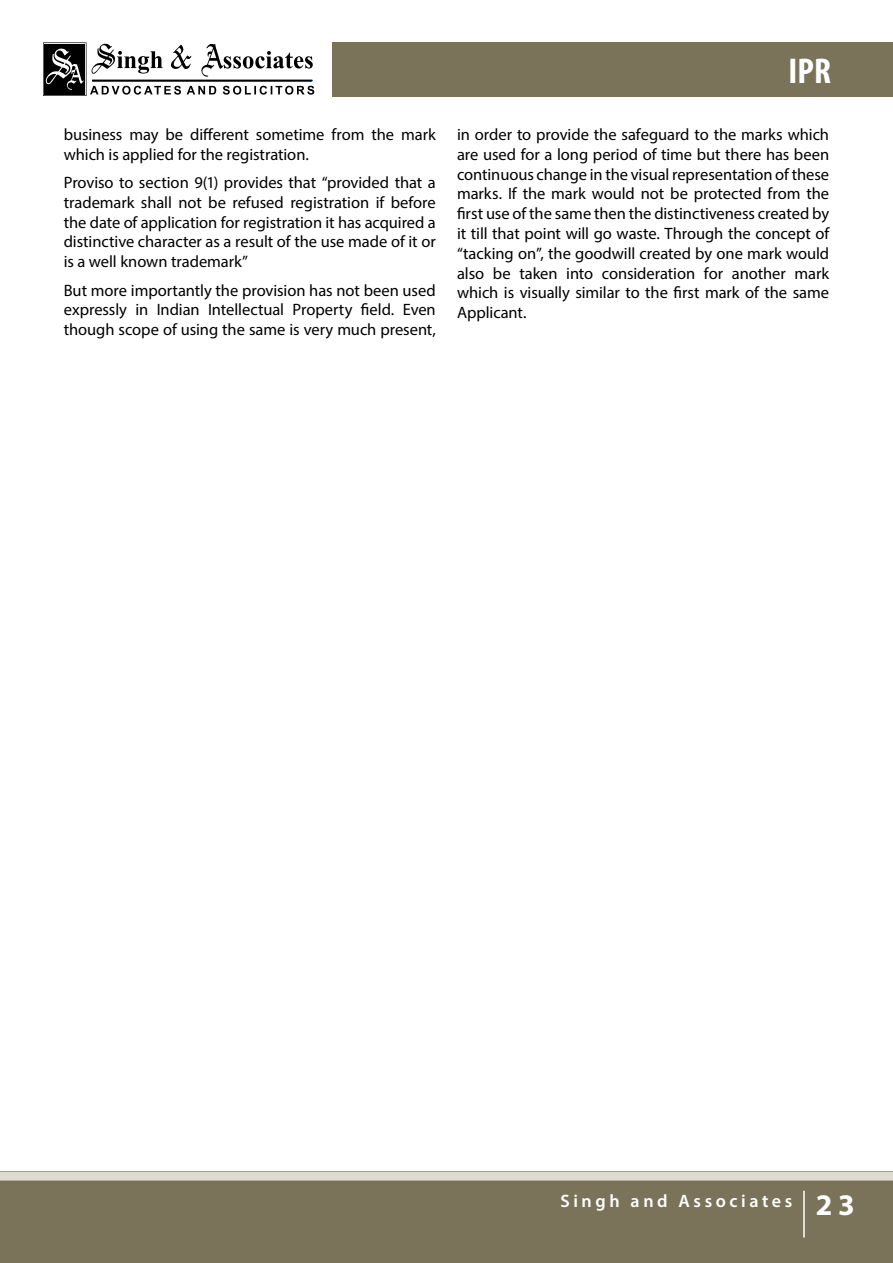
<style>
.page{position:relative;width:893px;height:1263px;background:#fff}
.page>*{position:absolute;margin:0;border:0;box-sizing:border-box;transform-origin:0 0}
.t1{font:700 condensed 36px "Myriad Pro";color:#fff}
.t2{font:600 18px "Myriad Pro";letter-spacing:.2em;color:#fff}
.t3{font:16.5px/19.8px "Myriad Pro";letter-spacing:-.005em;color:#000;text-align:justify}
.s1{font-weight:700;font-size:30px}
</style>
<div class="page">
<div style="left:332px;top:43px;width:561px;height:54px;background:#7a7359"></div>
<svg style="left:43px;top:42px;width:271px;height:54px"></svg>
<div style="left:0;top:1171px;width:893px;height:92px;background:#7a7359"></div>
<div style="left:0;top:1171px;width:893px;height:9px;background:#dedbd0"></div>
<hr style="left:803px;top:1191px;width:2px;height:46px;background:#fff">
<p class="t3" style="left:64px;top:124px;width:373px">business may be different sometime from the mark which is applied for the registration.</p>
<p class="t3" style="left:64px;top:172px;width:374px">Proviso to section 9(1) provides that “provided that a trademark shall not be refused registration if before the date of application for registration it has acquired a distinctive character as a result of the use made of it or is a well known trademark”</p>
<p class="t3" style="left:64px;top:280px;width:374px">But more importantly the provision has not been used expressly in Indian Intellectual Property field. Even though scope of using the same is very much present,</p>
<h1 class="t1" style="left:788px;top:48px;width:15px">IPR</h1>
<p class="t3" style="left:457px;top:124px;width:374px">in order to provide the safeguard to the marks which are used for a long period of time but there has been continuous change in the visual representation of these marks. If the mark would not be protected from the first use of the same then the distinctiveness created by it till that point will go waste. Through the concept of “tacking on”, the goodwill created by one mark would also be taken into consideration for another mark which is visually similar to the first mark of the same Applicant.</p>
<p class="t2" style="left:560px;top:1190px;width:296px">Singh and Associates <span class="s1">23</span></p>
</div>
